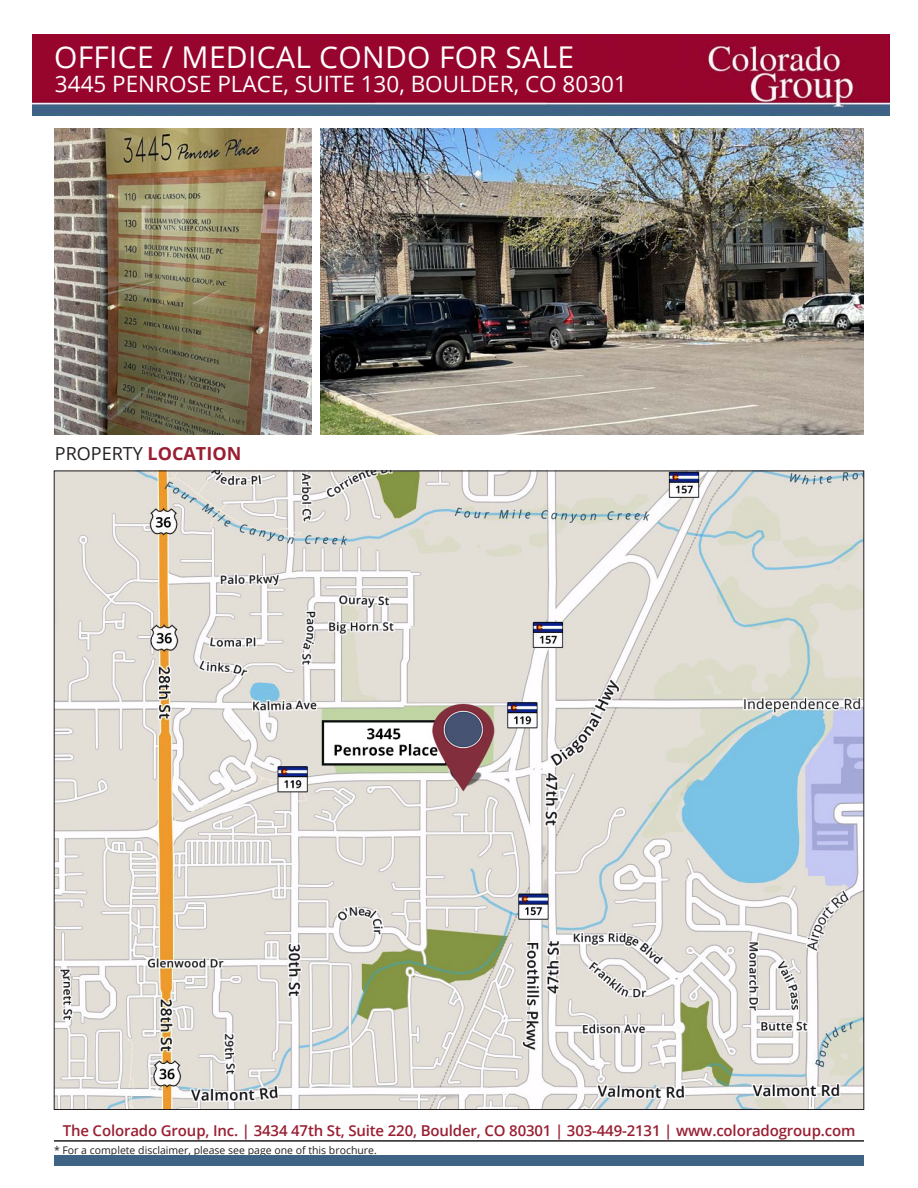
<style>
.page{position:relative;width:918px;height:1188px;background:#fff}
.page>*{position:absolute;margin:0;border:0;box-sizing:border-box;transform-origin:0 0}
.Paragraph_Style_1{font:30px "Open Sans";letter-spacing:.01em;color:#fff}
.t1{font:22.5px "Open Sans";color:#fff}
.t2{font:18px "Open Sans";color:#231f20}
.t3{font:600 15px "Open Sans";letter-spacing:-.01em;color:#9a1e32}
.t4{font:10.5px "Open Sans";color:#231f20}
.s1{font-weight:700;color:#9a1e32}
</style>
<div class="page">
<hr style="left:54px;top:1140px;width:810px;height:2px;background:#231f20">
<img style="left:56px;top:473px;width:806px;height:635px">
<img style="left:32px;top:34px;width:857px;height:81px">
<div style="left:54px;top:1156px;width:810px;height:10px;background:#3e6385"></div>
<img style="left:54px;top:128px;width:257px;height:307px">
<img style="left:320px;top:128px;width:544px;height:307px">
<p class="Paragraph_Style_1" style="left:54px;top:36px;width:522px">OFFICE / MEDICAL CONDO FOR SALE</p>
<p class="t1" style="left:55px;top:69px;width:574px">3445 PENROSE PLACE, SUITE 130, BOULDER, CO 80301</p>
<p class="t2" style="left:55px;top:442px;width:188px">PROPERTY <span class="s1">LOCATION</span></p>
<p class="t3" style="left:63px;top:1120px;width:794px">The Colorado Group, Inc. | 3434 47th St, Suite 220, Boulder, CO 80301 | 303-449-2131 | www.coloradogroup.com</p>
<p class="t4" style="left:54px;top:1143px;width:324px">* For a complete disclaimer, please see page one of this brochure.</p>
</div>
